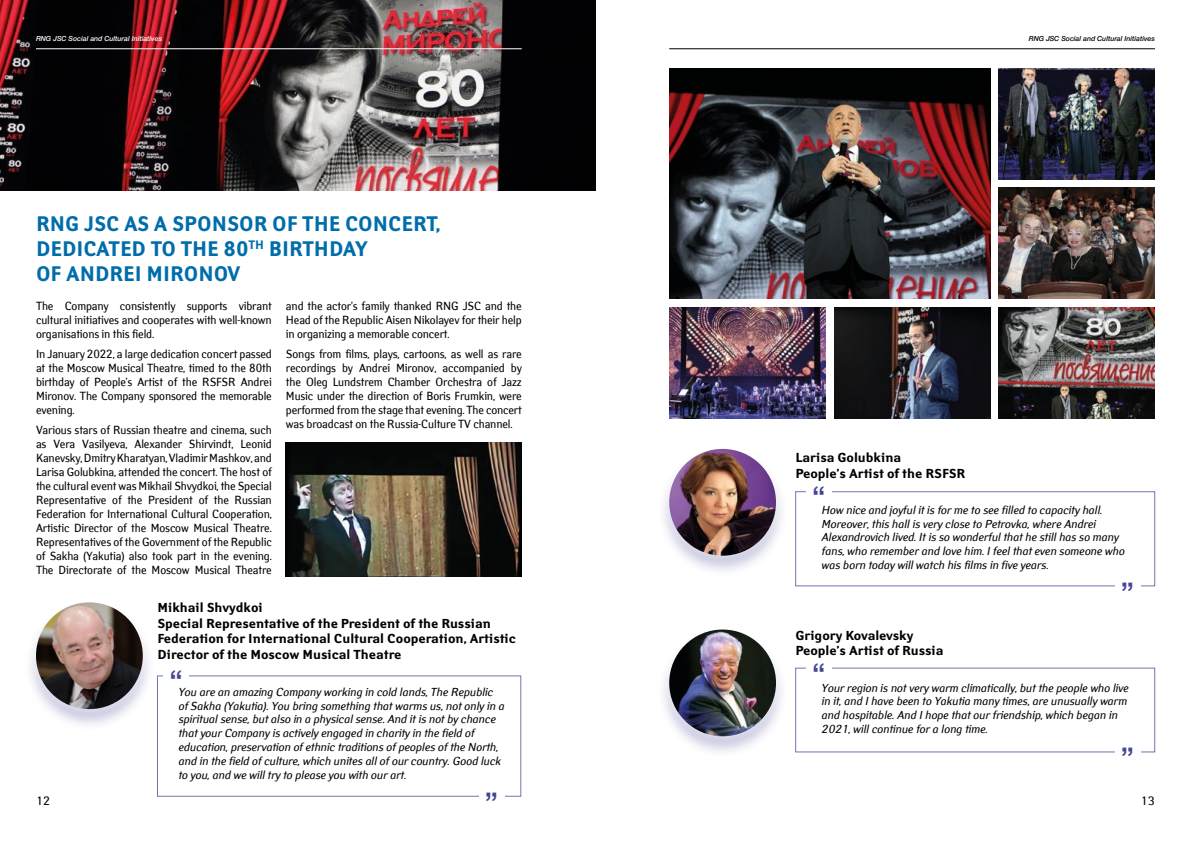
<style>
.page{position:relative;width:1191px;height:842px;background:#fff}
.page>*{position:absolute;margin:0;border:0;box-sizing:border-box;transform-origin:0 0}
.t1{font:500 30px "Helvetica Neue Cyr";color:#434596}
.t2{font:700 21px/25.2px "Yanus C";color:#006dab;scale:.96 1}
.t3{font:700 13px/15.6px "Yanus C";color:#000}
.t4{font:12px "Yanus C";color:#000}
.t5{font:11.7px/14px "Yanus C";letter-spacing:-.01em;color:#000;text-align:justify;scale:.96 1}
.t6{font:italic 11.5px/13.8px "Yanus C";color:#000}
.t7{font:italic 500 7px "Helvetica Neue Cyr";color:#000}
.t8{font:italic 500 7px "Helvetica Neue Cyr";color:#fff}
</style>
<div class="page">
<hr style="left:669px;top:48px;width:486px;height:1px;background:#000">
<img style="left:0;top:0;width:595px;height:190px">
<img style="left:669px;top:307px;width:156px;height:112px">
<img style="left:669px;top:68px;width:321px;height:231px">
<hr style="left:36px;top:48px;width:486px;height:1px;background:#fff">
<div style="left:24px;top:600px;width:131px;height:131px;background:#434596;opacity:.3"></div>
<div style="left:29px;top:595px;width:121px;height:122px;background:#fff;opacity:.75"></div>
<img style="left:36px;top:602px;width:107px;height:107px;border-radius:53px">
<div style="left:657px;top:627px;width:131px;height:131px;background:#434596;opacity:.3"></div>
<div style="left:662px;top:622px;width:121px;height:122px;background:#fff;opacity:.75"></div>
<img style="left:669px;top:629px;width:107px;height:107px;border-radius:53px">
<div style="left:657px;top:447px;width:131px;height:130px;background:#434596;opacity:.3"></div>
<div style="left:662px;top:441px;width:121px;height:122px;background:#fff;opacity:.75"></div>
<img style="left:669px;top:449px;width:107px;height:107px;border-radius:53px">
<img style="left:286px;top:443px;width:236px;height:133px">
<img style="left:998px;top:187px;width:157px;height:112px">
<img style="left:998px;top:68px;width:156px;height:111px">
<img style="left:834px;top:307px;width:156px;height:112px">
<img style="left:998px;top:307px;width:157px;height:112px">
<p class="t8" style="left:36px;top:35px;width:128px">RNG JSC Social and Cultural Initiatives</p>
<h2 class="t2" style="left:36px;top:212px;width:423px">RNG JSC AS A SPONSOR OF THE CONCERT,<br>DEDICATED TO THE 80<sup>TH</sup> BIRTHDAY<br>OF ANDREI MIRONOV</h2>
<p class="t5" style="left:36px;top:299px;width:247px">The Company consistently supports vibrant cultural initiatives and cooperates with well-known organisations in this field.</p>
<p class="t5" style="left:36px;top:347px;width:247px">In January 2022, a large dedication concert passed at the Moscow Musical Theatre, timed to the 80th birthday of People’s Artist of the RSFSR Andrei Mironov. The Company sponsored the memorable evening.</p>
<p class="t5" style="left:36px;top:423px;width:247px">Various stars of Russian theatre and cinema, such as Vera Vasilyeva, Alexander Shirvindt, Leonid Kanevsky, Dmitry Kharatyan, Vladimir Mashkov, and Larisa Golubkina, attended the concert. The host of the cultural event was Mikhail Shvydkoi, the Special Representative of the President of the Russian Federation for International Cultural Cooperation, Artistic Director of the Moscow Musical Theatre.<br>Representatives of the Government of the Republic of Sakha (Yakutia) also took part in the evening.<br>The Directorate of the Moscow Musical Theatre</p>
<p class="t5" style="left:286px;top:299px;width:247px">and the actor’s family thanked RNG JSC and the Head of the Republic Aisen Nikolayev for their help in organizing a memorable concert.</p>
<p class="t5" style="left:286px;top:347px;width:247px">Songs from films, plays, cartoons, as well as rare recordings by Andrei Mironov, accompanied by the Oleg Lundstrem Chamber Orchestra of Jazz Music under the direction of Boris Frumkin, were performed from the stage that evening. The concert was broadcast on the Russia-Culture TV channel.</p>
<p class="t3" style="left:157px;top:600px;width:360px">Mikhail Shvydkoi<br>Special Representative of the President of the Russian Federation for International Cultural Cooperation, Artistic Director of the Moscow Musical Theatre</p>
<h1 class="t1" style="left:170px;top:665px;width:15px">“</h1>
<p class="t7" style="left:1028px;top:35px;width:128px">RNG JSC Social and Cultural Initiatives</p>
<p class="t3" style="left:795px;top:450px;width:171px">Larisa Golubkina<br>People’s Artist of the RSFSR</p>
<h1 class="t1" style="left:812px;top:481px;width:15px">“</h1>
<p class="t6" style="left:821px;top:503px;width:304px">How nice and joyful it is for me to see filled to capacity hall.<br>Moreover, this hall is very close to Petrovka, where Andrei Alexandrovich lived. It is so wonderful that he still has so many fans, who remember and love him. I feel that even someone who was born today will watch his films in five years.</p>
<p class="t3" style="left:795px;top:628px;width:150px">Grigory Kovalevsky<br>People’s Artist of Russia</p>
<h1 class="t1" style="left:812px;top:657px;width:15px">“</h1>
<h1 class="t1" style="left:1120px;top:576px;width:15px">”</h1>
<p class="t6" style="left:178px;top:685px;width:327px">You are an amazing Company working in cold lands, The Republic of Sakha (Yakutia). You bring something that warms us, not only in a spiritual sense, but also in a physical sense. And it is not by chance that your Company is actively engaged in charity in the field of education, preservation of ethnic traditions of peoples of the North, and in the field of culture, which unites all of our country. Good luck to you, and we will try to please you with our art.</p>
<p class="t6" style="left:821px;top:680px;width:308px">Your region is not very warm climatically, but the people who live in it, and I have been to Yakutia many times, are unusually warm and hospitable. And I hope that our friendship, which began in 2021, will continue for a long time.</p>
<h1 class="t1" style="left:1120px;top:742px;width:15px">”</h1>
<h1 class="t1" style="left:485px;top:787px;width:15px">”</h1>
<p class="t4" style="left:36px;top:793px;width:16px">12</p>
<p class="t4" style="left:1141px;top:793px;width:16px">13</p>
</div>
